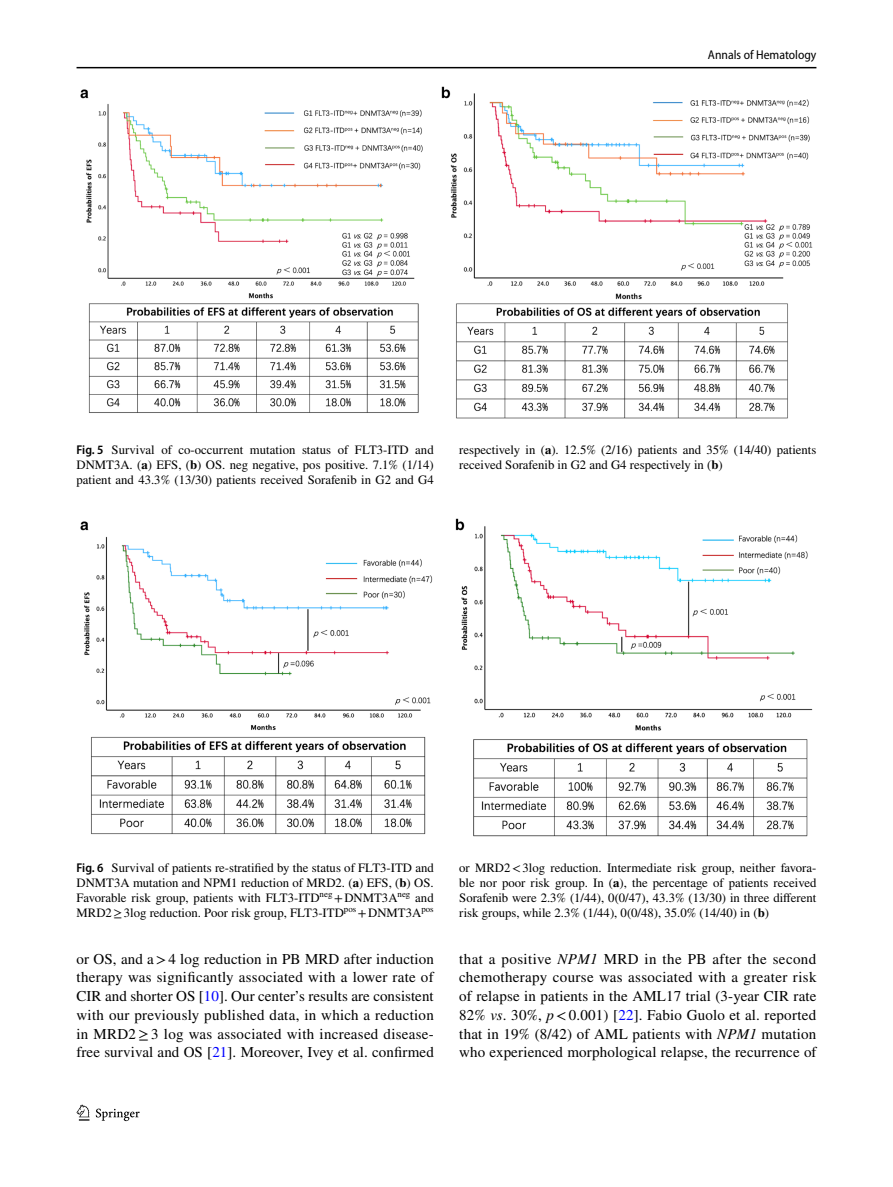
<style>
.page{position:relative;width:893px;height:1187px;background:#fff}
.page>*{position:absolute;margin:0;border:0;box-sizing:border-box;transform-origin:0 0}
.t1{font:15px/18.8px "STIX";letter-spacing:.005em;color:#000;text-align:justify}
.t2{font:12.75px/15px "STIX";color:#000;text-align:justify}
.t3{font:semi-condensed 12.75px "Myriad Pro";color:#000}
.s1{font-family:"Myriad Pro";font-weight:600;font-stretch:semi-condensed}
.s2{font-weight:700}
.s3{color:#00f}
.s4{font-style:italic}
</style>
<div class="page">
<hr style="left:77px;top:67px;width:739px;height:1px;background:#000">
<svg style="left:77px;top:1104px;width:12px;height:16px"></svg>
<svg style="left:96px;top:1108px;width:44px;height:12px"></svg>
<img style="left:81px;top:87px;width:731px;height:332px">
<img style="left:81px;top:518px;width:731px;height:318px">
<p class="t3" style="left:708px;top:48px;width:110px">Annals of Hematology</p>
<p class="t2" style="left:77px;top:443px;width:359px"><span class="s1">Fig. 5</span> Survival of co-occurrent mutation status of FLT3-ITD and DNMT3A. (<span class="s2">a</span>) EFS, (<span class="s2">b</span>) OS. neg negative, pos positive. 7.1% (1/14) patient and 43.3% (13/30) patients received Sorafenib in G2 and G4</p>
<p class="t2" style="left:459px;top:443px;width:359px">respectively in (<span class="s2">a</span>). 12.5% (2/16) patients and 35% (14/40) patients received Sorafenib in G2 and G4 respectively in (<span class="s2">b</span>)</p>
<p class="t2" style="left:77px;top:860px;width:359px"><span class="s1">Fig. 6</span> Survival of patients re-stratified by the status of FLT3-ITD and DNMT3A mutation and NPM1 reduction of MRD2. (<span class="s2">a</span>) EFS, (<span class="s2">b</span>) OS.<br>Favorable risk group, patients with FLT3-ITD<sup>neg</sup> + -DNMT3A<sup>neg</sup> and MRD2≥3log reduction. Poor risk group, FLT3-ITD<sup>pos</sup> + -DNMT3A<sup>pos</sup></p>
<p class="t2" style="left:459px;top:860px;width:359px">or MRD2&lt;3log reduction. Intermediate risk group, neither favora&shy;ble nor poor risk group. In (<span class="s2">a</span>), the percentage of patients received Sorafenib were 2.3% (1/44), 0(0/47), 43.3% (13/30) in three different risk groups, while 2.3% (1/44), 0(0/48), 35.0% (14/40) in (<span class="s2">b</span>)</p>
<p class="t1" style="left:77px;top:950px;width:359px">or OS, and a&gt;4 log reduction in PB MRD after induction therapy was significantly associated with a lower rate of CIR and shorter OS [<span class="s3">10</span>]. Our center’s results are consistent with our previously published data, in which a reduction in MRD2≥3 log was associated with increased disease&shy;free survival and OS [<span class="s3">21</span>]. Moreover, Ivey et al. confirmed</p>
<p class="t1" style="left:459px;top:950px;width:359px">that a positive <span class="s4">NPM1</span> MRD in the PB after the second chemotherapy course was associated with a greater risk of relapse in patients in the AML17 trial (3-year CIR rate 82% <span class="s4">vs</span>. 30%, <span class="s4">p</span>&lt;0.001) [<span class="s3">22</span>]. Fabio Guolo et al. reported that in 19% (8/42) of AML patients with <span class="s4">NPM1</span> mutation who experienced morphological relapse, the recurrence of</p>
</div>
